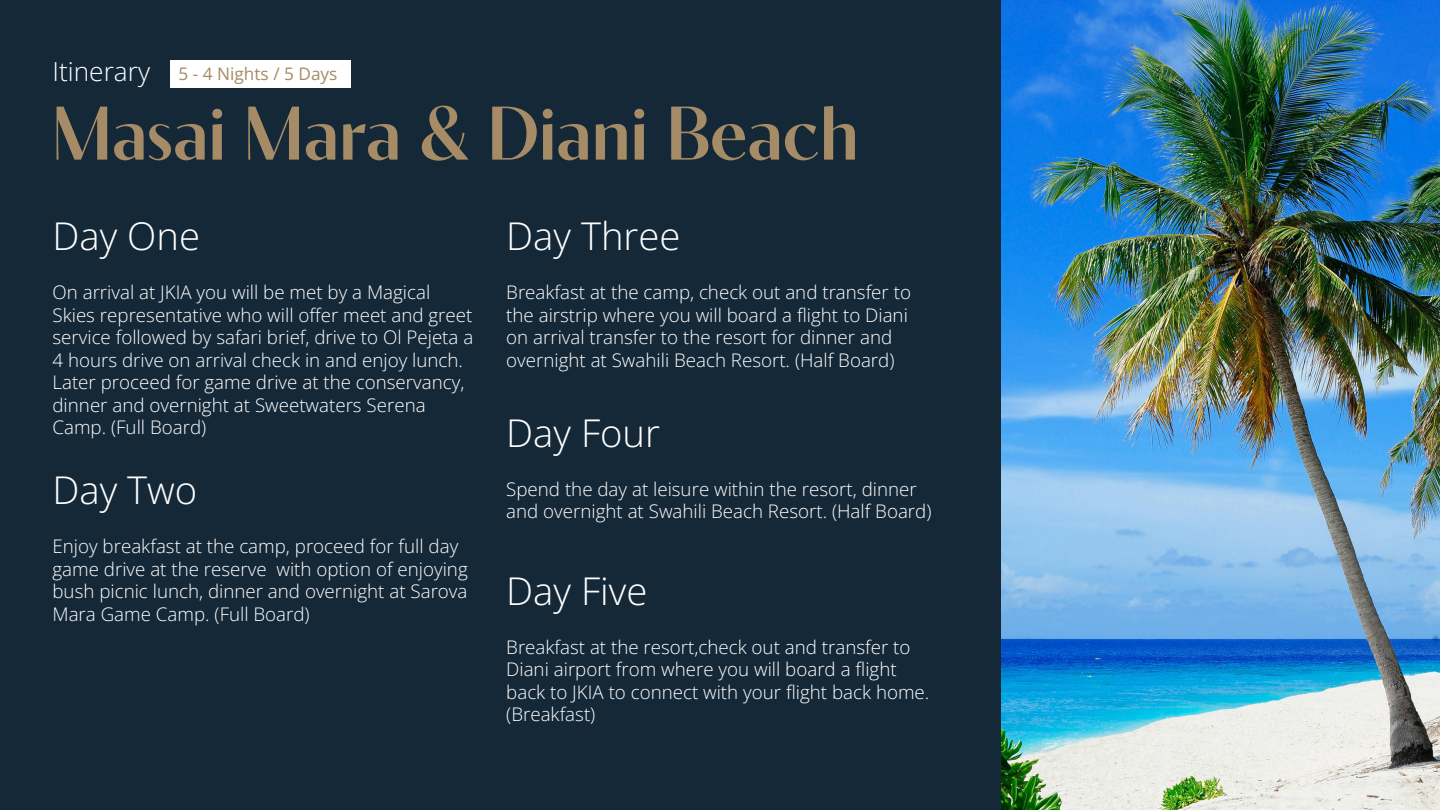
<style>
.page{position:relative;width:1440px;height:810px;background:#152837}
.page>*{position:absolute;margin:0;border:0;box-sizing:border-box;transform-origin:0 0}
.t1{font:500 75.75px "Contralto";color:#a58b66}
.t2{font:300 38.25px "Open Sans";color:#fff}
.t3{font:300 26.25px "Open Sans";color:#fff}
.t4{font:300 18.75px/22.5px "Open Sans";color:#fff}
.t5{font:17.25px "Open Sans";color:#a58b66}
</style>
<div class="page">
<div style="left:170px;top:60px;width:180px;height:28px;background:#fff"></div>
<img style="left:1002px;top:0;width:438px;height:810px">
<p class="t3" style="left:52px;top:53px;width:99px">Itinerary</p>
<p class="t5" style="left:178px;top:62px;width:161px">5 - 4 Nights / 5 Days</p>
<p class="t1" style="left:52px;top:76px;width:808px">Masai Mara &amp; Diani Beach</p>
<p class="t2" style="left:52px;top:210px;width:149px">Day One</p>
<p class="t4" style="left:52px;top:280px;width:422px">On arrival at JKIA you will be met by a Magical Skies representative who will offer meet and greet service followed by safari brief, drive to Ol Pejeta a 4 hours drive on arrival check in and enjoy lunch.<br>Later proceed for game drive at the conservancy, dinner and overnight at Sweetwaters Serena Camp. (Full Board)</p>
<p class="t2" style="left:52px;top:464px;width:146px">Day Two</p>
<p class="t4" style="left:52px;top:535px;width:417px">Enjoy breakfast at the camp, proceed for full day game drive at the reserve with option of enjoying bush picnic lunch, dinner and overnight at Sarova Mara Game Camp. (Full Board)</p>
<p class="t2" style="left:506px;top:210px;width:176px">Day Three</p>
<p class="t4" style="left:506px;top:280px;width:406px">Breakfast at the camp, check out and transfer to the airstrip where you will board a flight to Diani on arrival transfer to the resort for dinner and overnight at Swahili Beach Resort. (Half Board)</p>
<p class="t2" style="left:506px;top:407px;width:155px">Day Four</p>
<p class="t4" style="left:506px;top:477px;width:427px">Spend the day at leisure within the resort, dinner and overnight at Swahili Beach Resort. (Half Board)</p>
<p class="t2" style="left:506px;top:565px;width:143px">Day Five</p>
<p class="t4" style="left:506px;top:635px;width:425px">Breakfast at the resort,check out and transfer to Diani airport from where you will board a flight back to JKIA to connect with your flight back home. (Breakfast)</p>
</div>
